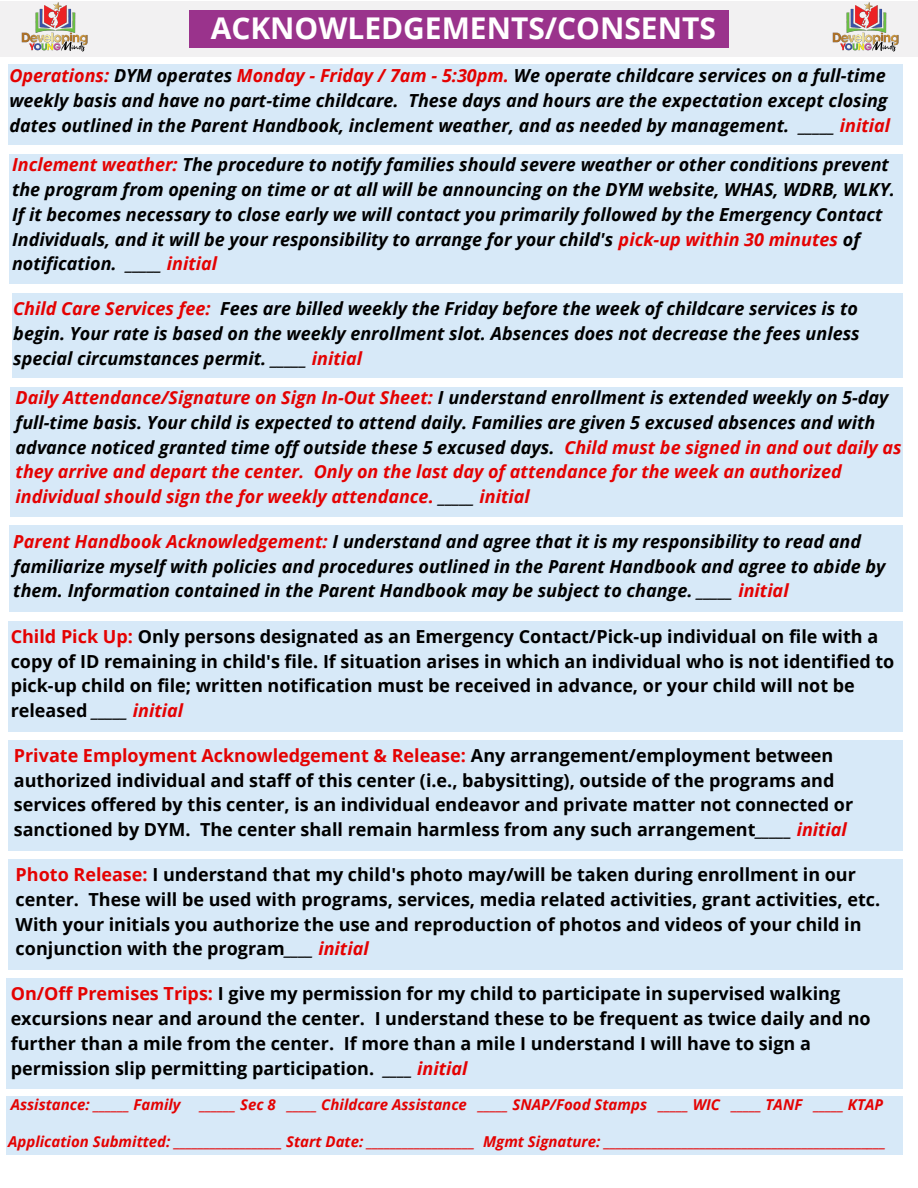
<style>
.page{position:relative;width:918px;height:1188px;background:#fff}
.page>*{position:absolute;margin:0;border:0;box-sizing:border-box;transform-origin:0 0}
.t1{font:700 30px "Open Sans";color:#fff}
.t2{font:700 18px/24.8px "Open Sans";color:#000}
.t3{font:italic 700 18px/24.8px "Open Sans";color:#000}
.t4{font:italic 700 18px/24.8px "Open Sans";color:#e40202}
.t5{font:italic 700 15px "Open Sans";color:#e40202}
.s1{color:#e40202}
.s2{color:#000}
.s3{font-style:italic}
.s4{font-style:italic;color:#e40202}
</style>
<div class="page">
<div style="left:0;top:1px;width:918px;height:55px;background:#f2f1f2"></div>
<div style="left:189px;top:10px;width:540px;height:37px;background:#9a338c"></div>
<img style="left:21px;top:2px;width:67px;height:50px">
<img style="left:832px;top:2px;width:67px;height:50px">
<div style="left:8px;top:65px;width:895px;height:80px;background:#d7e9f8"></div>
<div style="left:9px;top:154px;width:894px;height:130px;background:#d7e9f8"></div>
<div style="left:12px;top:293px;width:891px;height:85px;background:#d7e9f8"></div>
<div style="left:11px;top:387px;width:892px;height:130px;background:#d7e9f8"></div>
<div style="left:9px;top:526px;width:894px;height:86px;background:#d7e9f8"></div>
<div style="left:8px;top:621px;width:895px;height:110px;background:#d7e9f8"></div>
<div style="left:8px;top:740px;width:895px;height:110px;background:#d7e9f8"></div>
<div style="left:8px;top:859px;width:895px;height:110px;background:#d7e9f8"></div>
<div style="left:7px;top:978px;width:896px;height:111px;background:#d7e9f8"></div>
<div style="left:7px;top:1096px;width:896px;height:59px;background:#d7e9f8"></div>
<p class="t1" style="left:211px;top:7px;width:507px">ACKNOWLEDGEMENTS/CONSENTS</p>
<p class="t3" style="left:9px;top:63px;width:882px"><span class="s1">Operations:</span> DYM operates <span class="s1">Monday - Friday / 7am - 5:30pm.</span> We operate childcare services on a full-time weekly basis and have no part-time childcare. These days and hours are the expectation except closing dates outlined in the Parent Handbook, inclement weather, and as needed by management. _____ <span class="s1">initial</span></p>
<p class="t3" style="left:12px;top:152px;width:884px"><span class="s1">Inclement weather:</span> The procedure to notify families should severe weather or other conditions prevent the program from opening on time or at all will be announcing on the DYM website, WHAS, WDRB, WLKY.<br>If it becomes necessary to close early we will contact you primarily followed by the Emergency Contact Individuals, and it will be your responsibility to arrange for your child's <span class="s1">pick-up within 30 minutes</span> of notification. _____ <span class="s1">initial</span></p>
<p class="t3" style="left:13px;top:296px;width:848px;text-align:justify"><span class="s1">Child Care Services fee:</span> Fees are billed weekly the Friday before the week of childcare services is to begin. Your rate is based on the weekly enrollment slot. Absences does not decrease the fees unless special circumstances permit. _____ <span class="s1">initial</span></p>
<p class="t4" style="left:16px;top:385px;width:888px">Daily Attendance/Signature on Sign In-Out Sheet: <span class="s2">I understand enrollment is extended weekly on 5-day full-time basis. Your child is expected to attend daily. Families are given 5 excused absences and with advance noticed granted time off outside these 5 excused days.</span> Child must be signed in and out daily as they arrive and depart the center. Only on the last day of attendance for the week an authorized individual should sign the for weekly attendance. <span class="s2">_____</span> initial</p>
<p class="t3" style="left:13px;top:529px;width:874px"><span class="s1">Parent Handbook Acknowledgement:</span> I understand and agree that it is my responsibility to read and familiarize myself with policies and procedures outlined in the Parent Handbook and agree to abide by them. Information contained in the Parent Handbook may be subject to change. _____ <span class="s1">initial</span></p>
<p class="t2" style="left:11px;top:623px;width:885px"><span class="s1">Child Pick Up:</span> Only persons designated as an Emergency Contact/Pick-up individual on file with a copy of ID remaining in child's file. If situation arises in which an individual who is not identified to pick-up child on file; written notification must be received in advance, or your child will not be released <span class="s3">_____</span> <span class="s4">initial</span></p>
<p class="t2" style="left:14px;top:743px;width:841px"><span class="s1">Private Employment Acknowledgement &amp; Release:</span> Any arrangement/employment between authorized individual and staff of this center (i.e., babysitting), outside of the programs and services offered by this center, is an individual endeavor and private matter not connected or sanctioned by DYM. The center shall remain harmless from any such arrangement<span class="s3">_____</span> <span class="s4">initial</span></p>
<p class="t2" style="left:16px;top:862px;width:866px"><span class="s1">Photo Release:</span> I understand that my child's photo may/will be taken during enrollment in our center. These will be used with programs, services, media related activities, grant activities, etc.<br>With your initials you authorize the use and reproduction of photos and videos of your child in conjunction with the program<span class="s3">____</span> <span class="s4">initial</span></p>
<p class="t2" style="left:11px;top:981px;width:862px"><span class="s1">On/Off Premises Trips:</span> I give my permission for my child to participate in supervised walking excursions near and around the center. I understand these to be frequent as twice daily and no further than a mile from the center. If more than a mile I understand I will have to sign a permission slip permitting participation. <span class="s3">____</span> <span class="s4">initial</span></p>
<p class="t5" style="left:11px;top:1094px;width:172px">Assistance: ______ Family</p>
<p class="t5" style="left:200px;top:1094px;width:684px">______ Sec 8 _____ Childcare Assistance _____ SNAP/Food Stamps _____ WIC _____ TANF _____ KTAP</p>
<p class="t5" style="left:8px;top:1131px;width:880px">Application Submitted: __________________ Start Date: __________________ Mgmt Signature: _______________________________________________</p>
</div>
